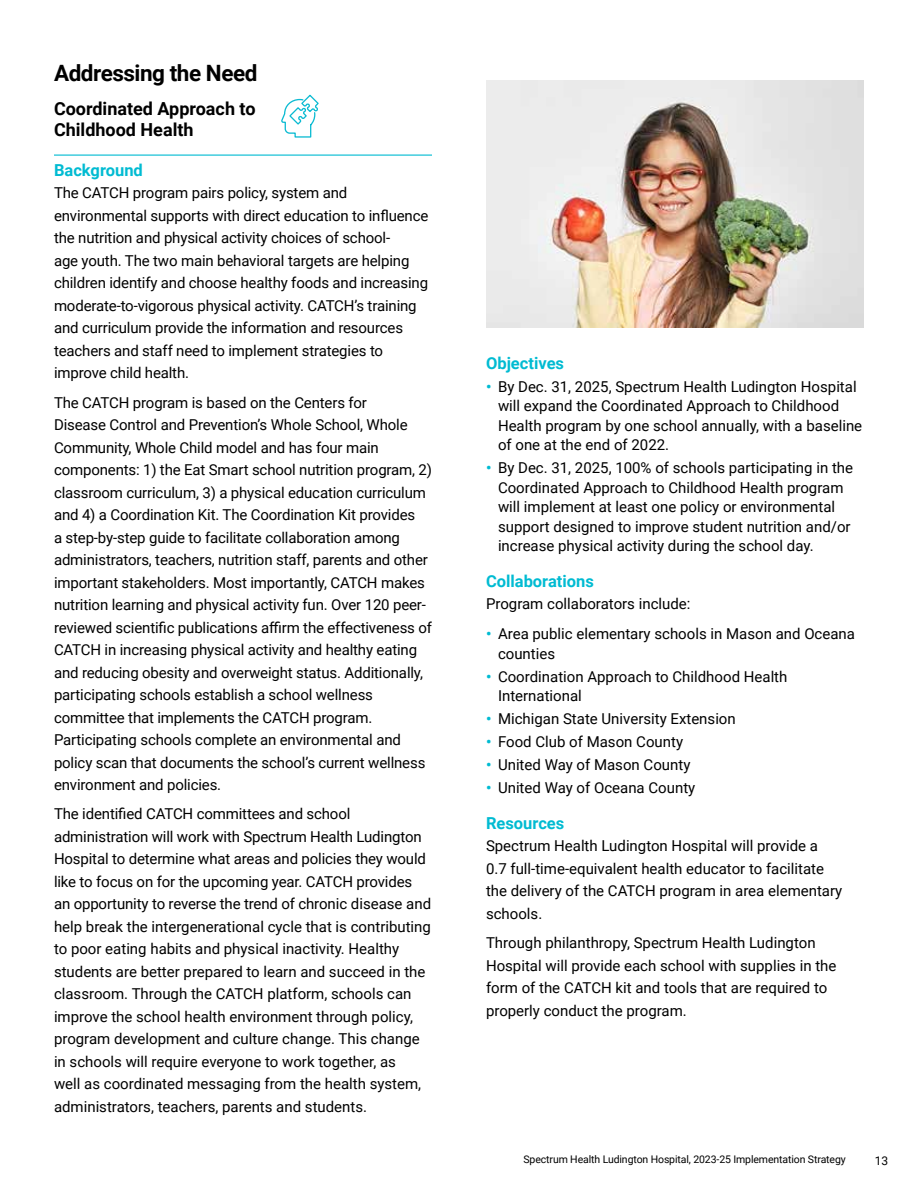
<style>
.page{position:relative;width:918px;height:1188px;background:#fff}
.page>*{position:absolute;margin:0;border:0;box-sizing:border-box;transform-origin:0 0}
.t1{font:700 22.5px "Roboto";letter-spacing:-.02em;color:#000}
.t2{font:700 18px/21px "Roboto";color:#000}
.t3{font:700 16.5px "Roboto";color:#00bbd2}
.t4{font:15px/22.5px "Roboto";letter-spacing:-.01em;color:#000}
.t5{font:12px "Roboto";color:#000}
.t6{font:10.5px "Roboto";letter-spacing:-.01em;color:#000}
.s1{font-weight:700;color:#00bbd2}
</style>
<div class="page">
<hr style="left:54px;top:155px;width:378px;height:1px;background:#00bbd2">
<svg style="left:281px;top:95px;width:38px;height:43px"></svg>
<img style="left:486px;top:81px;width:378px;height:247px">
<h1 class="t1" style="left:54px;top:57px;width:205px">Addressing the Need</h1>
<p class="t2" style="left:54px;top:98px;width:203px">Coordinated Approach to<br>Childhood Health</p>
<p class="t3" style="left:54px;top:158px;width:90px">Background</p>
<p class="t4" style="left:54px;top:181px;width:376px">The CATCH program pairs policy, system and environmental supports with direct education to influence the nutrition and physical activity choices of school-<br>age youth. The two main behavioral targets are helping children identify and choose healthy foods and increasing moderate-to-vigorous physical activity. CATCH’s training and curriculum provide the information and resources teachers and staff need to implement strategies to improve child health.</p>
<p class="t4" style="left:54px;top:391px;width:380px">The CATCH program is based on the Centers for<br>Disease Control and Prevention’s Whole School, Whole Community, Whole Child model and has four main components: 1) the Eat Smart school nutrition program, 2) classroom curriculum, 3) a physical education curriculum and 4) a Coordination Kit. The Coordination Kit provides<br>a step-by-step guide to facilitate collaboration among administrators, teachers, nutrition staff, parents and other important stakeholders. Most importantly, CATCH makes nutrition learning and physical activity fun. Over 120 peer&shy;reviewed scientific publications affirm the effectiveness of CATCH in increasing physical activity and healthy eating and reducing obesity and overweight status. Additionally, participating schools establish a school wellness committee that implements the CATCH program.<br>Participating schools complete an environmental and policy scan that documents the school’s current wellness environment and policies.</p>
<p class="t4" style="left:54px;top:802px;width:379px">The identified CATCH committees and school administration will work with Spectrum Health Ludington Hospital to determine what areas and policies they would like to focus on for the upcoming year. CATCH provides an opportunity to reverse the trend of chronic disease and help break the intergenerational cycle that is contributing to poor eating habits and physical inactivity. Healthy students are better prepared to learn and succeed in the classroom. Through the CATCH platform, schools can improve the school health environment through policy, program development and culture change. This change in schools will require everyone to work together, as<br>well as coordinated messaging from the health system, administrators, teachers, parents and students.</p>
<p class="t3" style="left:486px;top:351px;width:80px">Objectives</p>
<p class="t4" style="left:498px;top:376px;width:366px;line-height:19.5px;text-indent:-12px"><span class="s1">•</span> By Dec. 31, 2025, Spectrum Health Ludington Hospital will expand the Coordinated Approach to Childhood Health program by one school annually, with a baseline of one at the end of 2022.</p>
<p class="t4" style="left:498px;top:458px;width:357px;line-height:19.5px;text-indent:-12px"><span class="s1">•</span> By Dec. 31, 2025, 100% of schools participating in the Coordinated Approach to Childhood Health program will implement at least one policy or environmental support designed to improve student nutrition and/or increase physical activity during the school day.</p>
<p class="t3" style="left:486px;top:569px;width:109px">Collaborations</p>
<p class="t4" style="left:486px;top:592px;width:206px">Program collaborators include:</p>
<p class="t4" style="left:498px;top:624px;width:359px;line-height:19.5px;text-indent:-12px"><span class="s1">•</span> Area public elementary schools in Mason and Oceana counties</p>
<p class="t4" style="left:498px;top:666px;width:291px;line-height:19.5px;text-indent:-12px"><span class="s1">•</span> Coordination Approach to Childhood Health<br>International</p>
<p class="t4" style="left:486px;top:707px;width:251px"><span class="s1">•</span> Michigan State University Extension</p>
<p class="t4" style="left:486px;top:730px;width:199px"><span class="s1">•</span> Food Club of Mason County</p>
<p class="t4" style="left:486px;top:753px;width:206px"><span class="s1">•</span> United Way of Mason County</p>
<p class="t4" style="left:486px;top:776px;width:211px"><span class="s1">•</span> United Way of Oceana County</p>
<p class="t3" style="left:486px;top:812px;width:80px">Resources</p>
<p class="t4" style="left:486px;top:834px;width:358px">Spectrum Health Ludington Hospital will provide a 0.7 full-time-equivalent health educator to facilitate the delivery of the CATCH program in area elementary schools.</p>
<p class="t4" style="left:486px;top:931px;width:352px">Through philanthropy, Spectrum Health Ludington Hospital will provide each school with supplies in the form of the CATCH kit and tools that are required to properly conduct the program.</p>
<p class="t6" style="left:524px;top:1152px;width:324px">Spectrum Health Ludington Hospital, 2023-25 Implementation Strategy</p>
<p class="t5" style="left:875px;top:1152px;width:15px">13</p>
</div>
